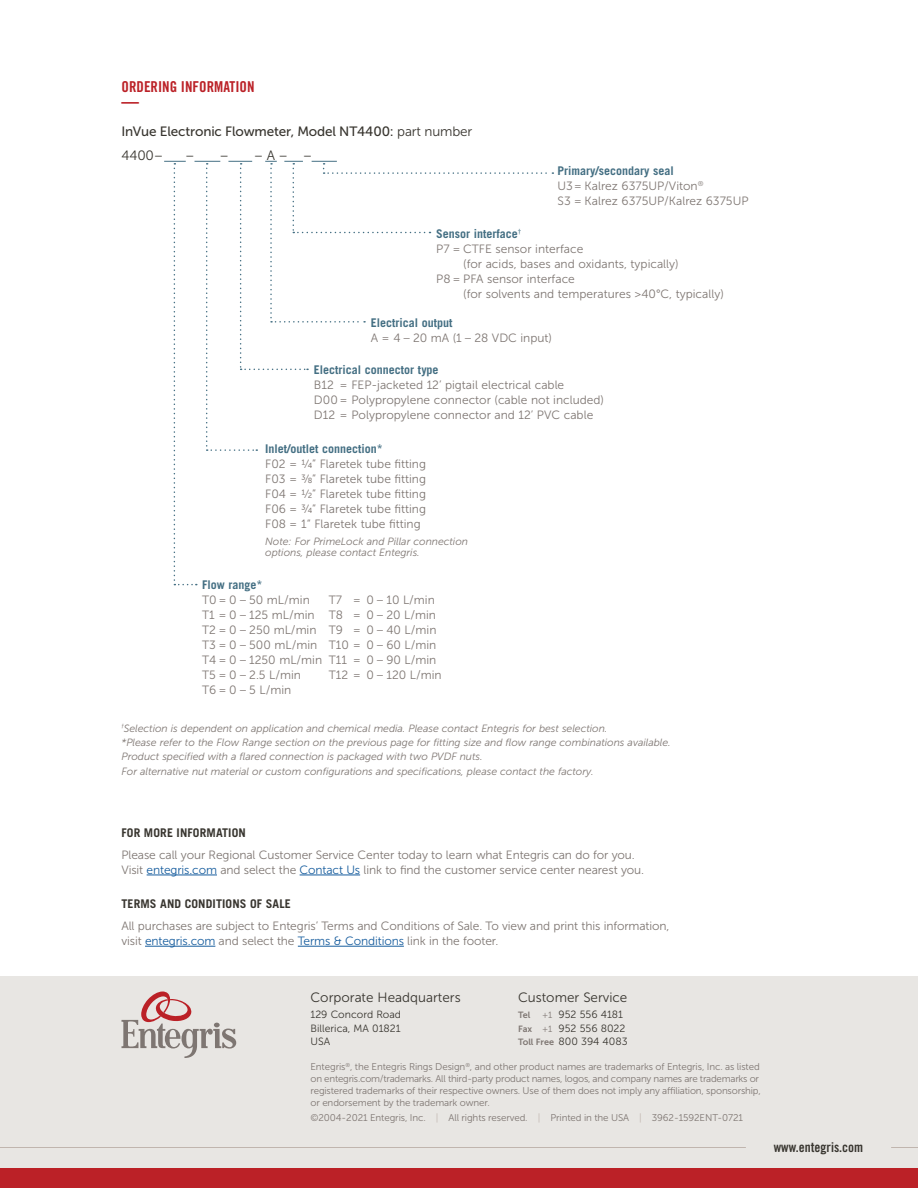
<style>
.page{position:relative;width:918px;height:1188px;background:#fff}
.page>*{position:absolute;margin:0;border:0;box-sizing:border-box;transform-origin:0 0}
.t1{font:700 expanded 18.15px "Trade Gothic LT Std";color:#bb2127;scale:.96 1}
.t2{font:15px "Trade Gothic LT Std Bd Cn 20";color:#bb2127}
.t3{font:13.5px "Museo Sans 300";color:#38352f}
.t4{font:13.5px "Museo Sans 500";letter-spacing:-.01em;color:#38352f}
.t5{font:13.5px "Trade Gothic LT Std Bd Cn 20";color:#38352f}
.t6{font:12px/15px "Museo Sans 300";color:#7e7672}
.t7{font:700 12px "Trade Gothic LT Std";color:#446f83}
.t8{font:700 12px "Trade Gothic LT Std";letter-spacing:.01em;color:#38352f}
.t9{font:italic 10.5px/14.2px "Museo Sans 300";letter-spacing:-.005em;color:#7e7672}
.t10{font:10.5px/13.5px "Museo Sans 300";color:#38352f;text-align:justify}
.t11{font:9.75px/12px "Museo Sans 300";letter-spacing:-.015em;color:#7e7672}
.t12{font:9px "Museo Sans 700";color:#7e7672}
.s1{font-family:"Museo Sans 300"}
.s2{color:#175d9e}
.s3{font-size:9px;color:#7e7672}
.s4{font-family:"Museo Sans 700";font-size:9px;color:#7e7672}
.s5{color:#c0b5ae}
</style>
<div class="page">
<div style="left:0;top:976px;width:918px;height:212px;background:#e8e6e3"></div>
<div style="left:0;top:1168px;width:918px;height:20px;background:#bb2127"></div>
<svg style="left:891px;top:1147px;width:27px;height:1px"></svg>
<hr style="left:0;top:1147px;width:746px;height:1px;background:#c0b5ae">
<svg style="left:122px;top:992px;width:114px;height:66px"></svg>
<hr style="left:147px;top:875px;width:70px;height:1px;background:#175d9e">
<hr style="left:300px;top:875px;width:60px;height:1px;background:#175d9e">
<hr style="left:145px;top:946px;width:70px;height:1px;background:#175d9e">
<hr style="left:298px;top:946px;width:106px;height:1px;background:#175d9e">
<svg style="left:164px;top:161px;width:389px;height:424px"></svg>
<p class="t2" style="left:122px;top:77px;width:135px">ORDERING INFORMATION</p>
<h1 class="t1" style="left:122px;top:90px;width:20px">—</h1>
<p class="t4" style="left:122px;top:124px;width:352px">InVue Electronic Flowmeter, Model NT4400: <span class="s1">part number</span></p>
<p class="t3" style="left:122px;top:148px;width:44px">4400–</p>
<p class="t3" style="left:185px;top:148px;width:45px">– –</p>
<p class="t3" style="left:254px;top:148px;width:60px">– A – –</p>
<p class="t7" style="left:558px;top:164px;width:118px">Primary/secondary seal</p>
<p class="t6" style="left:558px;top:179px;width:192px">U3= Kalrez 6375UP/Viton<sup>®<br></sup>S3 = Kalrez 6375UP/Kalrez 6375UP</p>
<p class="t7" style="left:436px;top:226px;width:87px">Sensor interface<sup>†</sup></p>
<p class="t6" style="left:436px;top:241px;width:149px">P7 = CTFE sensor interface</p>
<p class="t6" style="left:463px;top:256px;width:217px">(for acids, bases and oxidants, typically)</p>
<p class="t6" style="left:436px;top:271px;width:140px">P8= PFA sensor interface</p>
<p class="t6" style="left:463px;top:286px;width:262px">(for solvents and temperatures &gt;40°C, typically)</p>
<p class="t7" style="left:371px;top:315px;width:83px">Electrical output</p>
<p class="t6" style="left:371px;top:330px;width:183px">A = 4 – 20 mA (1 – 28 VDC input)</p>
<p class="t7" style="left:314px;top:362px;width:126px">Electrical connector type</p>
<p class="t6" style="left:314px;top:377px;width:292px">B12 = FEP-jacketed 12’ pigtail electrical cable<br>D00= Polypropylene connector (cable not included)<br>D12 = Polypropylene connector and 12’ PVC cable</p>
<p class="t7" style="left:265px;top:441px;width:119px">Inlet/outlet connection*</p>
<p class="t6" style="left:265px;top:456px;width:162px;text-align:justify">F02 = 1/4” Flaretek tube fitting F03 = 3/8” Flaretek tube fitting F04 = 1/2” Flaretek tube fitting F06 = 3/4” Flaretek tube fitting F08 = 1“ Flaretek tube fitting</p>
<p class="t9" style="left:265px;top:535px;width:204px;line-height:11.7px">Note: For PrimeLock and Pillar connection options, please contact Entegris.</p>
<p class="t7" style="left:202px;top:577px;width:62px">Flow range*</p>
<p class="t6" style="left:202px;top:593px;width:121px">T0= 0 – 50 mL/min<br>T1 = 0 – 125 mL/min<br>T2 = 0 – 250 mL/min<br>T3 = 0 – 500 mL/min<br>T4 = 0 – 1250 mL/min<br>T5 = 0 – 2.5 L/min<br>T6 = 0 – 5 L/min</p>
<p class="t6" style="left:329px;top:593px;width:114px">T7 = 0 – 10 L/min<br>T8 = 0 – 20 L/min<br>T9 = 0 – 40 L/min<br>T10 = 0 – 60 L/min<br>T11 = 0 – 90 L/min<br>T12 = 0 – 120 L/min</p>
<p class="t9" style="left:122px;top:721px;width:551px"><sup>†</sup>Selection is dependent on application and chemical media. Please contact Entegris for best selection.<br>*Please refer to the Flow Range section on the previous page for fitting size and flow range combinations available.<br>Product specified with a flared connection is packaged with two PVDF nuts.<br>For alternative nut material or custom configurations and specifications, please contact the factory.</p>
<p class="t8" style="left:122px;top:825px;width:126px">FOR MORE INFORMATION</p>
<p class="t6" style="left:122px;top:847px;width:524px">Please call your Regional Customer Service Center today to learn what Entegris can do for you.<br>Visit <span class="s2">entegris.com</span> and select the <span class="s2">Contact Us</span> link to find the customer service center nearest you.</p>
<p class="t8" style="left:122px;top:897px;width:171px">TERMS AND CONDITIONS OF SALE</p>
<p class="t6" style="left:122px;top:918px;width:549px">All purchases are subject to Entegris’ Terms and Conditions of Sale. To view and print this information, visit <span class="s2">entegris.com</span> and select the <span class="s2">Terms &amp; Conditions</span> link in the footer.</p>
<p class="t3" style="left:310px;top:990px;width:152px">Corporate Headquarters</p>
<p class="t3" style="left:518px;top:990px;width:111px">Customer Service</p>
<p class="t10" style="left:310px;top:1008px;width:92px">129 Concord Road Billerica, MA 01821<br>USA</p>
<p class="t12" style="left:518px;top:1010px;width:14px">Tel</p>
<p class="t10" style="left:518px;top:1008px;width:111px;text-align:left;text-indent:24px"><span class="s3">+1</span> 952 556 4181<br><span class="s4">Fax</span> <span class="s3">+1</span> 952 556 8022<br><span class="s4">Toll Free</span> 800 394 4083</p>
<p class="t11" style="left:310px;top:1061px;width:452px">Entegris<sup>®</sup>, the Entegris Rings Design<sup>®</sup>, and other product names are trademarks of Entegris, Inc. as listed on entegris.com/trademarks. All third- party product names, logos, and company names are trademarks or registered trademarks of their respective owners. Use of them does not imply any affiliation, sponsorship, or endorsement by the trademark owner.</p>
<p class="t11" style="left:310px;top:1112px;width:434px">©2004- 2021 Entegris, Inc. <span class="s5">|</span> All rights reserved. <span class="s5">|</span> Printed in the USA <span class="s5">|</span> 3962- 1592ENT- 0721</p>
<p class="t5" style="left:774px;top:1139px;width:91px">www.entegris.com</p>
</div>
